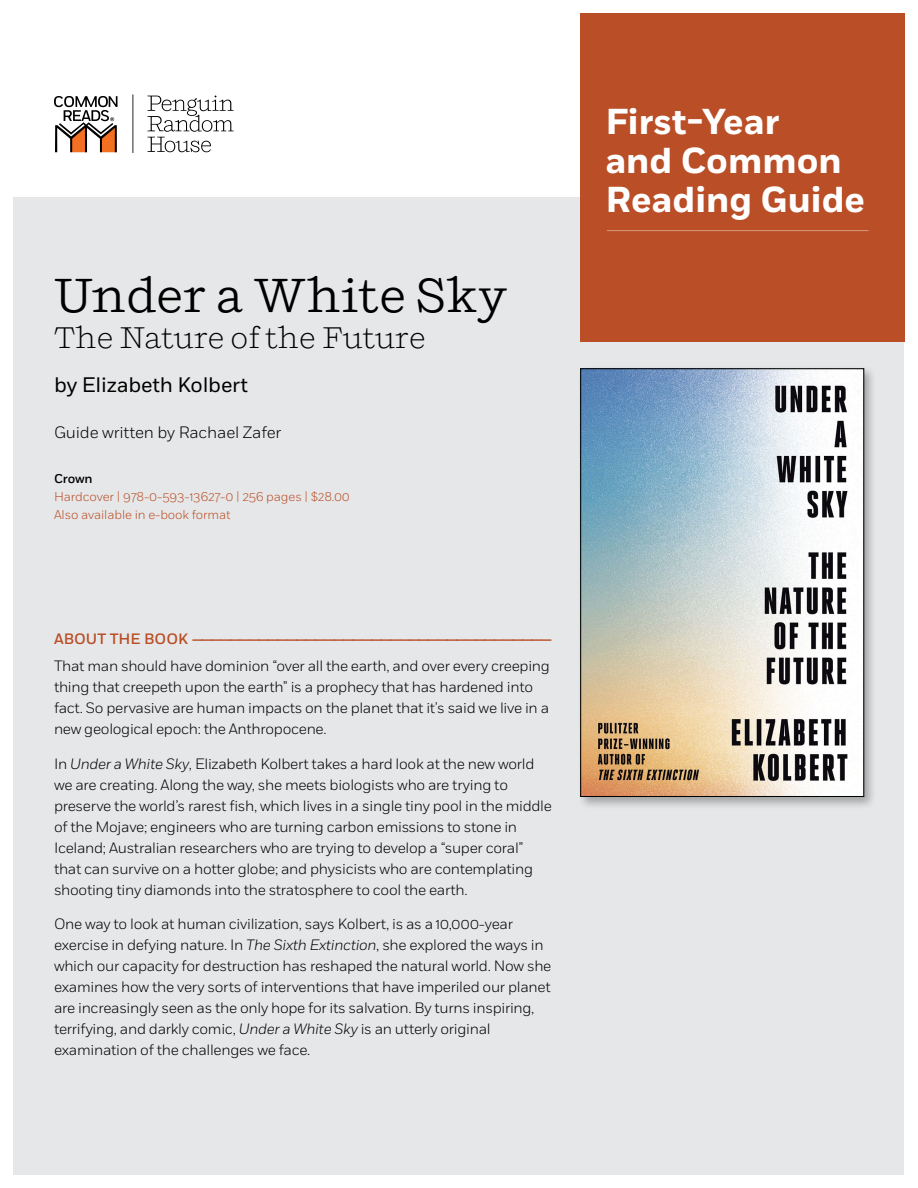
<style>
.page{position:relative;width:918px;height:1188px;background:#fff}
.page>*{position:absolute;margin:0;border:0;box-sizing:border-box;transform-origin:0 0}
.t1{font:48px "Shift";color:#000}
.t2{font:700 36px/39px "Fort";color:#fff}
.t3{font:300 30px "Shift";color:#000}
.t4{font:21px "Fort";letter-spacing:-.01em;color:#000}
.t5{font:300 16.5px "Fort";letter-spacing:-.01em;color:#000}
.t6{font:300 15px/21px "Fort";letter-spacing:-.02em;color:#000}
.t7{font:500 15px "Fort";color:#b94e27}
.t8{font:300 12.75px/18px "Fort";letter-spacing:-.01em;color:#b94e27}
.t9{font:500 12.75px "Fort";color:#000}
.s1{font-style:italic}
</style>
<div class="page">
<div style="left:14px;top:197px;width:890px;height:977px;background:#e6e7e8"></div>
<div style="left:580px;top:14px;width:325px;height:328px;background:#b94e27"></div>
<hr style="left:607px;top:230px;width:262px;height:1px;background:#d69a7a">
<div style="left:577px;top:365px;width:300px;height:445px;background:#000;opacity:.3"></div>
<img style="left:582px;top:371px;width:280px;height:424px">
<div style="left:580px;top:369px;width:284px;height:428px;border:1px solid #000101"></div>
<svg style="left:132px;top:94px;width:102px;height:59px"></svg>
<svg style="left:54px;top:96px;width:63px;height:56px"></svg>
<h1 class="t1" style="left:54px;top:268px;width:455px">Under a White Sky</h1>
<h3 class="t3" style="left:54px;top:320px;width:373px">The Nature of the Future</h3>
<h3 class="t4" style="left:54px;top:372px;width:196px">by Elizabeth Kolbert</h3>
<p class="t5" style="left:54px;top:423px;width:229px">Guide written by Rachael Zafer</p>
<p class="t9" style="left:54px;top:471px;width:40px">CROWN</p>
<p class="t8" style="left:54px;top:488px;width:298px">Hardcover | 978-0-593-13627-0 | 256 pages | $28.00<br>Also available in e-book format</p>
<p class="t7" style="left:54px;top:629px;width:500px">A B O U T T H E B O O K ——————————————————————————————————————</p>
<p class="t6" style="left:54px;top:656px;width:497px">That man should have dominion “over all the earth, and over every creeping thing that creepeth upon the earth” is a prophecy that has hardened into fact. So pervasive are human impacts on the planet that it’s said we live in a new geological epoch: the Anthropocene.</p>
<p class="t6" style="left:54px;top:753px;width:500px">In <span class="s1">Under a White Sky</span>, Elizabeth Kolbert takes a hard look at the new world we are creating. Along the way, she meets biologists who are trying to preserve the world’s rarest fish, which lives in a single tiny pool in the middle of the Mojave; engineers who are turning carbon emissions to stone in Iceland; Australian researchers who are trying to develop a “super coral” that can survive on a hotter globe; and physicists who are contemplating shooting tiny diamonds into the stratosphere to cool the earth.</p>
<p class="t6" style="left:54px;top:914px;width:499px">One way to look at human civilization, says Kolbert, is as a 10,000-year exercise in defying nature. In <span class="s1">The Sixth Extinction</span>, she explored the ways in which our capacity for destruction has reshaped the natural world. Now she examines how the very sorts of interventions that have imperiled our planet are increasingly seen as the only hope for its salvation. By turns inspiring, terrifying, and darkly comic, <span class="s1">Under a White Sky</span> is an utterly original examination of the challenges we face.</p>
<h2 class="t2" style="left:605px;top:103px;width:261px">First-Year<br>and Common<br>Reading Guide</h2>
</div>
